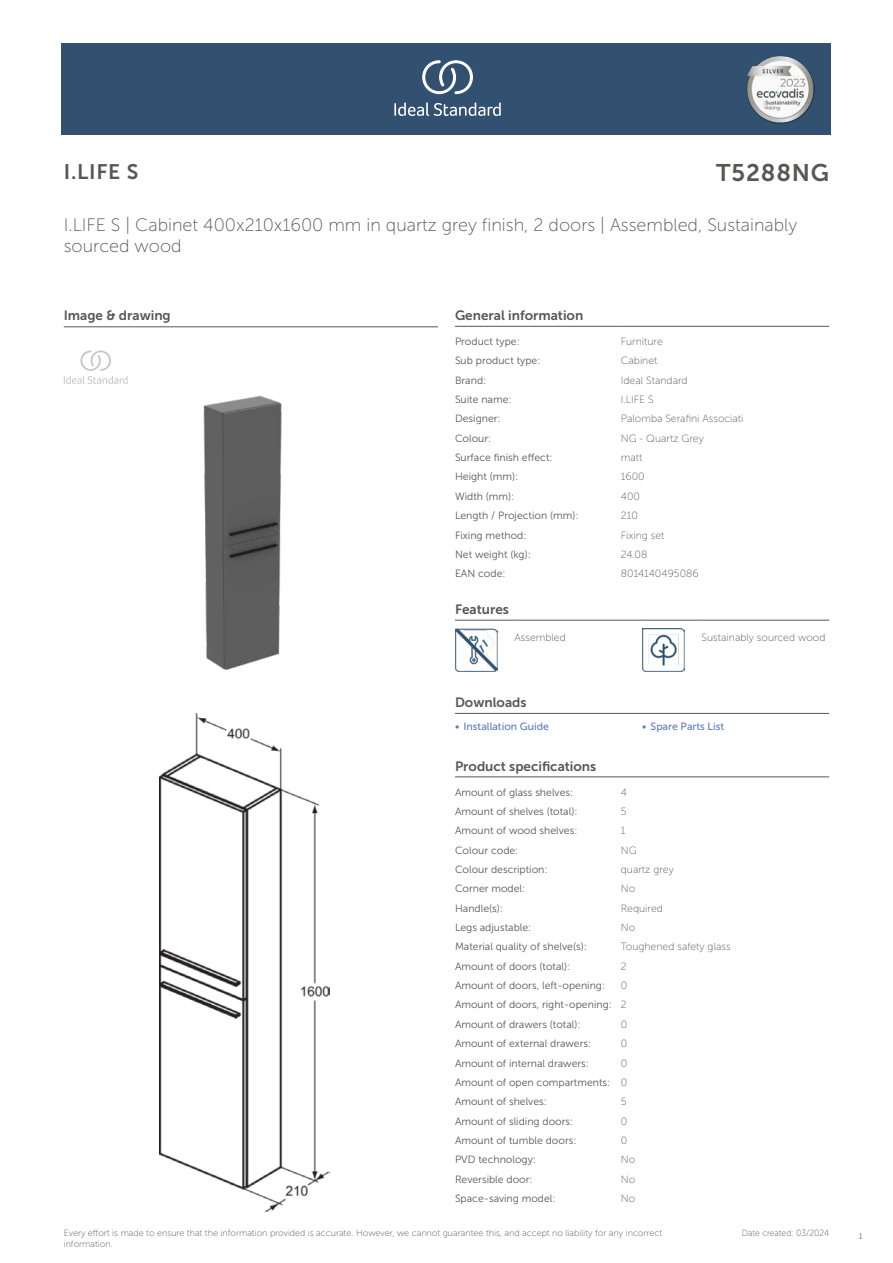
<style>
.page{position:relative;width:893px;height:1263px;background:#fff}
.page>*{position:absolute;margin:0;border:0;box-sizing:border-box;transform-origin:0 0}
.t1{font:24px "Museo Sans 700";letter-spacing:.035em;color:#575756}
.t2{font:21px "Museo Sans 700";color:#575756}
.t3{font:18px/21.6px "Museo Sans 100";color:#575756}
.t4{font:13.5px "Museo Sans 700";color:#575756}
.t5{font:10.5px/19.4px "Museo Sans 300";color:#575756}
.t6{font:10.5px "Museo Sans 100";color:#575756}
.t7{font:10.5px "Museo Sans 500";color:#5b7ebf}
.t8{font:9px/10.8px "Museo Sans 100";color:#575756}
.t9{font:9px "Museo Sans 100";color:#575756;scale:.95 1}
.t10{font:300 9px "Calibri";color:#575756;scale:.95 1}
.s1{font-family:"Museo Sans 100"}
</style>
<div class="page">
<div style="left:62px;top:43px;width:769px;height:91px;background:#325070"></div>
<hr style="left:455px;top:326px;width:166px;height:1px;background:#575756">
<hr style="left:621px;top:326px;width:208px;height:1px;background:#575756">
<hr style="left:455px;top:620px;width:59px;height:1px;background:#575756">
<hr style="left:514px;top:620px;width:128px;height:1px;background:#575756">
<hr style="left:642px;top:620px;width:60px;height:1px;background:#575756">
<hr style="left:702px;top:620px;width:127px;height:1px;background:#575756">
<img style="left:455px;top:629px;width:42px;height:42px">
<img style="left:642px;top:629px;width:43px;height:42px">
<hr style="left:455px;top:713px;width:187px;height:1px;background:#575756">
<hr style="left:642px;top:713px;width:187px;height:1px;background:#575756">
<hr style="left:455px;top:777px;width:166px;height:1px;background:#575756">
<hr style="left:621px;top:777px;width:208px;height:1px;background:#575756">
<img style="left:160px;top:714px;width:169px;height:497px">
<hr style="left:64px;top:327px;width:374px;height:1px;background:#575756">
<svg style="left:64px;top:350px;width:64px;height:34px"></svg>
<img style="left:203px;top:395px;width:79px;height:275px">
<svg style="left:394px;top:102px;width:107px;height:14px"></svg>
<svg style="left:422px;top:60px;width:51px;height:34px"></svg>
<img style="left:746px;top:56px;width:68px;height:67px">
<h2 class="t2" style="left:64px;top:160px;width:76px">I.LIFE S</h2>
<h1 class="t1" style="left:716px;top:160px;width:114px">T5288NG</h1>
<h3 class="t3" style="left:64px;top:214px;width:735px">I.LIFE S | Cabinet 400x210x1600 mm in quartz grey finish, 2 doors | Assembled, Sustainably sourced wood</h3>
<p class="t4" style="left:64px;top:308px;width:108px">Image &amp; drawing</p>
<p class="t4" style="left:455px;top:308px;width:130px">General information</p>
<p class="t5" style="left:455px;top:332px;width:66px">Product type:</p>
<p class="t6" style="left:621px;top:336px;width:44px">Furniture</p>
<p class="t5" style="left:455px;top:351px;width:87px">Sub product type:</p>
<p class="t6" style="left:621px;top:355px;width:38px">Cabinet</p>
<p class="t5" style="left:455px;top:370px;width:33px">Brand:</p>
<p class="t6" style="left:621px;top:374px;width:68px">Ideal Standard</p>
<p class="t5" style="left:455px;top:390px;width:58px">Suite name:</p>
<p class="t6" style="left:621px;top:394px;width:34px">I.LIFE S</p>
<p class="t5" style="left:455px;top:409px;width:47px">Designer:</p>
<p class="t6" style="left:621px;top:413px;width:124px">Palomba Serafini Associati</p>
<p class="t5" style="left:455px;top:429px;width:38px">Colour:</p>
<p class="t6" style="left:621px;top:433px;width:85px">NG - Quartz Grey</p>
<p class="t5" style="left:455px;top:448px;width:99px">Surface finish effect:</p>
<p class="t6" style="left:621px;top:452px;width:23px">matt</p>
<p class="t5" style="left:455px;top:467px;width:65px">Height (mm):</p>
<p class="t6" style="left:621px;top:471px;width:25px">1600</p>
<p class="t5" style="left:455px;top:487px;width:61px">Width (mm):</p>
<p class="t6" style="left:621px;top:491px;width:21px">400</p>
<p class="t5" style="left:455px;top:506px;width:125px">Length / Projection (mm):</p>
<p class="t6" style="left:621px;top:510px;width:19px">210</p>
<p class="t5" style="left:455px;top:525px;width:73px">Fixing method:</p>
<p class="t6" style="left:621px;top:529px;width:45px">Fixing set</p>
<p class="t5" style="left:455px;top:545px;width:77px">Net weight (kg):</p>
<p class="t6" style="left:621px;top:549px;width:28px">24.08</p>
<p class="t5" style="left:455px;top:564px;width:52px">EAN code:</p>
<p class="t6" style="left:621px;top:568px;width:79px">8014140495086</p>
<p class="t4" style="left:455px;top:602px;width:55px">Features</p>
<p class="t6" style="left:514px;top:632px;width:53px">Assembled</p>
<p class="t6" style="left:702px;top:632px;width:125px">Sustainably sourced wood</p>
<p class="t4" style="left:455px;top:695px;width:73px">Downloads</p>
<p class="t7" style="left:455px;top:721px;width:95px">• Installation Guide</p>
<p class="t7" style="left:642px;top:721px;width:84px">• Spare Parts List</p>
<p class="t4" style="left:455px;top:758px;width:143px">Product specifications</p>
<p class="t5" style="left:455px;top:782px;width:120px">Amount of glass shelves:</p>
<p class="t6" style="left:621px;top:786px;width:8px">4</p>
<p class="t5" style="left:455px;top:802px;width:124px">Amount of shelves (total):</p>
<p class="t6" style="left:621px;top:806px;width:7px">5</p>
<p class="t5" style="left:455px;top:821px;width:124px">Amount of wood shelves:</p>
<p class="t6" style="left:621px;top:825px;width:6px">1</p>
<p class="t5" style="left:455px;top:840px;width:65px">Colour code:</p>
<p class="t6" style="left:621px;top:844px;width:17px">NG</p>
<p class="t5" style="left:455px;top:860px;width:94px">Colour description:</p>
<p class="t6" style="left:621px;top:864px;width:54px">quartz grey</p>
<p class="t5" style="left:455px;top:879px;width:72px">Corner model:</p>
<p class="t6" style="left:621px;top:883px;width:16px">No</p>
<p class="t5" style="left:455px;top:898px;width:49px">Handle(s):</p>
<p class="t6" style="left:621px;top:902px;width:44px">Required</p>
<p class="t5" style="left:455px;top:918px;width:78px">Legs adjustable:</p>
<p class="t6" style="left:621px;top:922px;width:16px">No</p>
<p class="t5" style="left:455px;top:937px;width:133px">Material quality of shelve(s):</p>
<p class="t6" style="left:621px;top:941px;width:111px">Toughened safety glass</p>
<p class="t5" style="left:455px;top:956px;width:117px">Amount of doors (total):</p>
<p class="t6" style="left:621px;top:960px;width:7px">2</p>
<p class="t5" style="left:455px;top:976px;width:152px">Amount of doors, left-opening:</p>
<p class="t6" style="left:621px;top:980px;width:8px">0</p>
<p class="t5" style="left:455px;top:995px;width:173px">Amount of doors, right-opening: <span class="s1">2<br></span>Amount of drawers (total):</p>
<p class="t6" style="left:621px;top:1019px;width:8px">0</p>
<p class="t5" style="left:455px;top:1034px;width:138px">Amount of external drawers:</p>
<p class="t6" style="left:621px;top:1038px;width:8px">0</p>
<p class="t5" style="left:455px;top:1053px;width:135px">Amount of internal drawers:</p>
<p class="t6" style="left:621px;top:1057px;width:8px">0</p>
<p class="t5" style="left:455px;top:1073px;width:174px">Amount of open compartments: <span class="s1">0<br></span>Amount of shelves:</p>
<p class="t6" style="left:621px;top:1096px;width:7px">5</p>
<p class="t5" style="left:455px;top:1111px;width:120px">Amount of sliding doors:</p>
<p class="t6" style="left:621px;top:1115px;width:8px">0</p>
<p class="t5" style="left:455px;top:1131px;width:123px">Amount of tumble doors:</p>
<p class="t6" style="left:621px;top:1135px;width:8px">0</p>
<p class="t5" style="left:455px;top:1150px;width:82px">PVD technology:</p>
<p class="t6" style="left:621px;top:1154px;width:16px">No</p>
<p class="t5" style="left:455px;top:1169px;width:79px">Reversible door:</p>
<p class="t6" style="left:621px;top:1173px;width:16px">No</p>
<p class="t5" style="left:455px;top:1189px;width:102px">Space-saving model:</p>
<p class="t6" style="left:621px;top:1193px;width:16px">No</p>
<p class="t8" style="left:64px;top:1227px;width:600px">Every effort is made to ensure that the information provided is accurate. However, we cannot guarantee this, and accept no liability for any incorrect information.</p>
<p class="t9" style="left:742px;top:1228px;width:93px">Date created: 03/2024</p>
<p class="t10" style="left:858px;top:1230px;width:6px">1</p>
</div>
